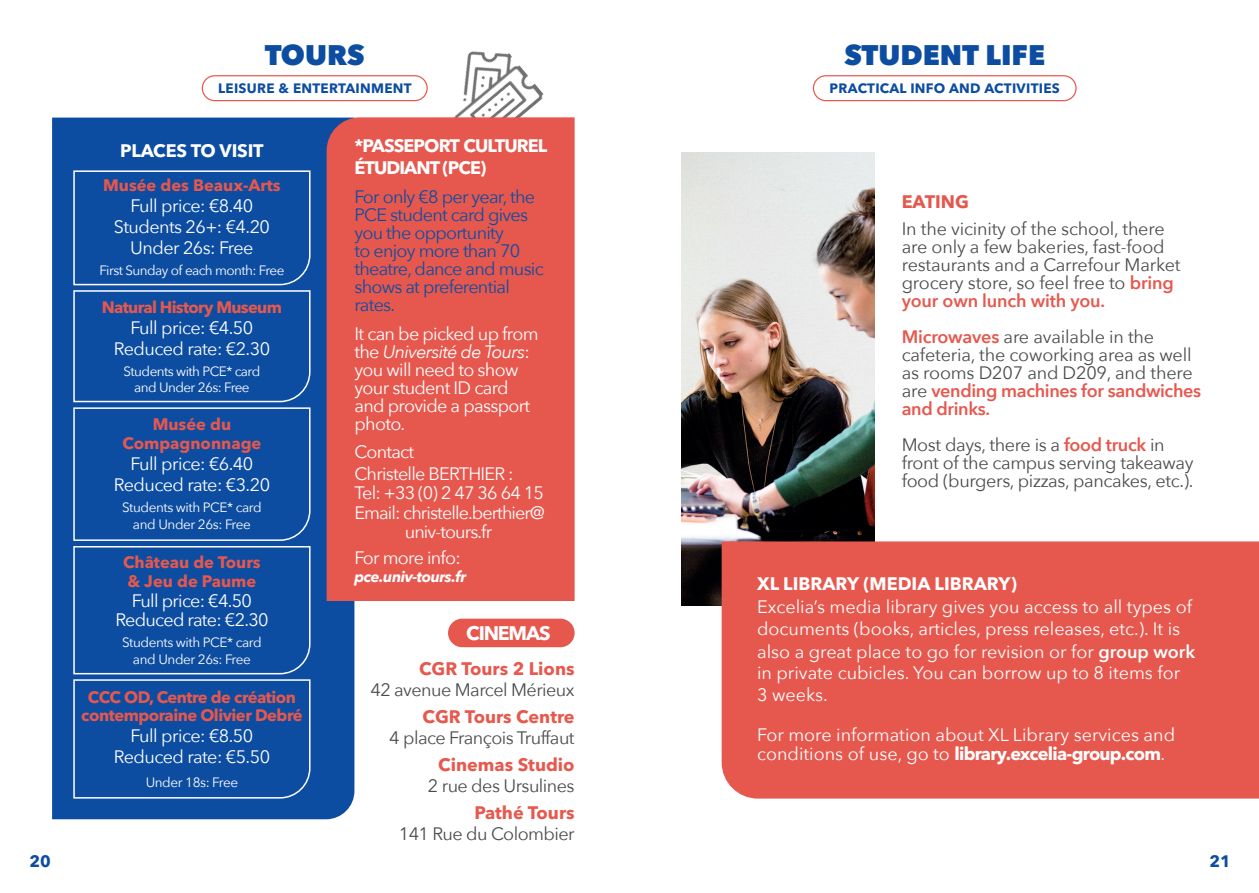
<style>
.page{position:relative;width:1259px;height:893px;background:#fff}
.page>*{position:absolute;margin:0;border:0;box-sizing:border-box;transform-origin:0 0}
.t1{font:800 28.35px "Avenir Next";color:#0d4da1}
.t2{font:700 19.5px "Avenir Next LT Pro";letter-spacing:-.06em;color:#fff}
.t3{font:18px/18px "Avenir Next";letter-spacing:-.02em;color:#4b4c4d}
.t4{font:18px/18px "Avenir Next";letter-spacing:-.03em;color:#fff;text-align:center}
.t5{font:18px/22px "Avenir Next";color:#fff}
.t6{font:18px/18px "Avenir Next";letter-spacing:-.04em;color:#0d4da1}
.t7{font:700 18px/21.6px "Avenir Next LT Pro";letter-spacing:-.04em;color:#fff}
.t8{font:18px/19.5px "Avenir Next";letter-spacing:-.05em;color:#fff;text-align:center}
.t9{font:700 18px "Avenir Next LT Pro";color:#e6594e}
.t10{font:700 18px "Avenir Next LT Pro";color:#fff}
.t11{font:700 18px "Avenir Next LT Pro";letter-spacing:-.01em;color:#fff}
.t12{font:700 18px "Avenir Next LT Pro";color:#e6584e}
.t13{font:700 16.5px/18px "Avenir Next LT Pro";letter-spacing:-.03em;color:#e6584e;text-align:center}
.t14{font:700 16.5px/19.8px "Avenir Next LT Pro";color:#e6584e;text-align:center}
.t15{font:700 16.5px "Avenir Next LT Pro";color:#0d4da1}
.t16{font:italic 700 15px "Avenir Next";letter-spacing:-.03em;color:#fff}
.t17{font:13.5px/16.5px "Avenir Next";letter-spacing:-.04em;color:#fff;text-align:center}
.t18{font:700 13.5px "Avenir Next LT Pro";letter-spacing:.02em;color:#0d4da1}
.s1{font-style:italic}
.s2{font-weight:600;color:#e6584e}
.s3{font-weight:600}
.s4{font-family:"Avenir Next";font-weight:400}
</style>
<div class="page">
<div style="left:52px;top:118px;width:302px;height:701px;background:#0d4da1"></div>
<img style="left:454px;top:51px;width:90px;height:66px">
<div style="left:327px;top:117px;width:247px;height:484px;background:#e6584e"></div>
<div style="left:448px;top:619px;width:126px;height:28px;background:#e6584e;border-radius:14px"></div>
<div style="left:73px;top:170px;width:238px;height:629px;background:#0d4da1"></div>
<div style="left:202px;top:75px;width:226px;height:26px;border:1px solid #e6584e;border-radius:12px"></div>
<img style="left:681px;top:152px;width:193px;height:454px">
<div style="left:721px;top:541px;width:538px;height:258px;background:#e6584e"></div>
<div style="left:813px;top:75px;width:263px;height:26px;border:1px solid #e6584e;border-radius:12px"></div>
<h1 class="t1" style="left:265px;top:37px;width:101px">TOURS</h1>
<p class="t18" style="left:218px;top:80px;width:195px">LEISURE &amp; ENTERTAINMENT</p>
<p class="t11" style="left:120px;top:139px;width:145px">PLACES TO VISIT</p>
<p class="t14" style="left:103px;top:175px;width:179px">Musée des Beaux-Arts</p>
<p class="t4" style="left:114px;top:195px;width:158px;line-height:21px">Full price: €8.40<br>Students 26+: €4.20<br>Under 26s: Free</p>
<p class="t17" style="left:99px;top:262px;width:187px">First Sunday of each month: Free</p>
<p class="t13" style="left:102px;top:298px;width:182px">Natural History Museum</p>
<p class="t4" style="left:114px;top:316px;width:158px;line-height:21px">Full price: €4.50<br>Reduced rate: €2.30</p>
<p class="t17" style="left:124px;top:362px;width:138px">Students with PCE* card and Under 26s: Free</p>
<p class="t14" style="left:122px;top:414px;width:140px">Musée du<br>Compagnonnage</p>
<p class="t4" style="left:114px;top:453px;width:158px;line-height:21px">Full price: €6.40<br>Reduced rate: €3.20</p>
<p class="t17" style="left:122px;top:499px;width:141px">Students with PCE* card and Under 26s: Free</p>
<p class="t14" style="left:123px;top:552px;width:139px;text-align:left">Château de Tours &amp; Jeu de Paume</p>
<p class="t4" style="left:115px;top:590px;width:155px;line-height:19.5px">Full price: €4.50<br>Reduced rate: €2.30</p>
<p class="t17" style="left:122px;top:634px;width:141px">Students with PCE* card and Under 26s: Free</p>
<p class="t13" style="left:81px;top:688px;width:223px">CCC OD, Centre de création contemporaine Olivier Debré</p>
<p class="t4" style="left:114px;top:724px;width:158px;line-height:21px">Full price: €8.50<br>Reduced rate: €5.50</p>
<p class="t17" style="left:146px;top:773px;width:94px">Under 18s: Free</p>
<p class="t7" style="left:354px;top:135px;width:194px">*PASSEPORT CULTUREL<br>ÉTUDIANT (PCE)</p>
<p class="t6" style="left:354px;top:187px;width:191px">For only €8 per year, the<br>PCE student card gives you the opportunity<br>to enjoy more than 70 theatre, dance and music shows at preferential rates.</p>
<p class="t4" style="left:354px;top:324px;width:186px;text-align:left">It can be picked up from the <span class="s1">Université de Tours</span>: you will need to show your student ID card and provide a passport photo.</p>
<p class="t4" style="left:354px;top:440px;width:161px;line-height:21.6px;text-align:left">Contact<br>Christelle BERTHIER :</p>
<p class="t8" style="left:354px;top:482px;width:192px">Tel: +33 (0) 2 47 36 64 15<br>Email: christelle.berthier@ univ-tours.fr</p>
<p class="t4" style="left:354px;top:548px;width:108px">For more info:</p>
<p class="t16" style="left:354px;top:563px;width:113px">pce.univ-tours.fr</p>
<p class="t2" style="left:466px;top:621px;width:86px">CINEMAS</p>
<p class="t9" style="left:419px;top:657px;width:157px">CGR Tours 2 Lions</p>
<p class="t3" style="left:370px;top:679px;width:206px">42 avenue Marcel Mérieux</p>
<p class="t9" style="left:422px;top:705px;width:154px">CGR Tours Centre</p>
<p class="t3" style="left:389px;top:727px;width:187px">4 place François Truffaut</p>
<p class="t9" style="left:438px;top:753px;width:138px">Cinemas Studio</p>
<p class="t3" style="left:428px;top:775px;width:148px">2 rue des Ursulines</p>
<p class="t9" style="left:474px;top:801px;width:102px">Pathé Tours</p>
<p class="t3" style="left:399px;top:823px;width:177px">141 Rue du Colombier</p>
<h1 class="t1" style="left:844px;top:37px;width:202px">STUDENT LIFE</h1>
<p class="t18" style="left:829px;top:80px;width:232px">PRACTICAL INFO AND ACTIVITIES</p>
<p class="t12" style="left:901px;top:191px;width:69px">EATING</p>
<p class="t3" style="left:901px;top:219px;width:280px">In the vicinity of the school, there are only a few bakeries, fast-food restaurants and a Carrefour Market grocery store, so feel free to <span class="s2">bring your own lunch with you.</span></p>
<p class="t3" style="left:901px;top:327px;width:301px"><span class="s2">Microwaves</span> are available in the cafeteria, the coworking area as well as rooms D207 and D209, and there are <span class="s2">vending machines for sandwiches and drinks.</span></p>
<p class="t3" style="left:901px;top:435px;width:293px">Most days, there is a <span class="s2">food truck</span> in front of the campus serving takeaway food (burgers, pizzas, pancakes, etc.).</p>
<p class="t10" style="left:757px;top:573px;width:261px">XL LIBRARY (MEDIA LIBRARY)</p>
<p class="t5" style="left:757px;top:595px;width:440px">Excelia’s media library gives you access to all types of documents (books, articles, press releases, etc.). It is also a great place to go for revision or for <span class="s3">group work </span>in private cubicles. You can borrow up to 8 items for<br>3 weeks.</p>
<p class="t5" style="left:757px;top:723px;width:419px">For more information about XL Library services and</p>
<p class="t7" style="left:757px;top:743px;width:409px"><span class="s4">conditions of use, go to</span> library.excelia-group.com<span class="s4">.</span></p>
<p class="t15" style="left:29px;top:851px;width:23px">20</p>
<p class="t15" style="left:1209px;top:851px;width:23px">21</p>
</div>
